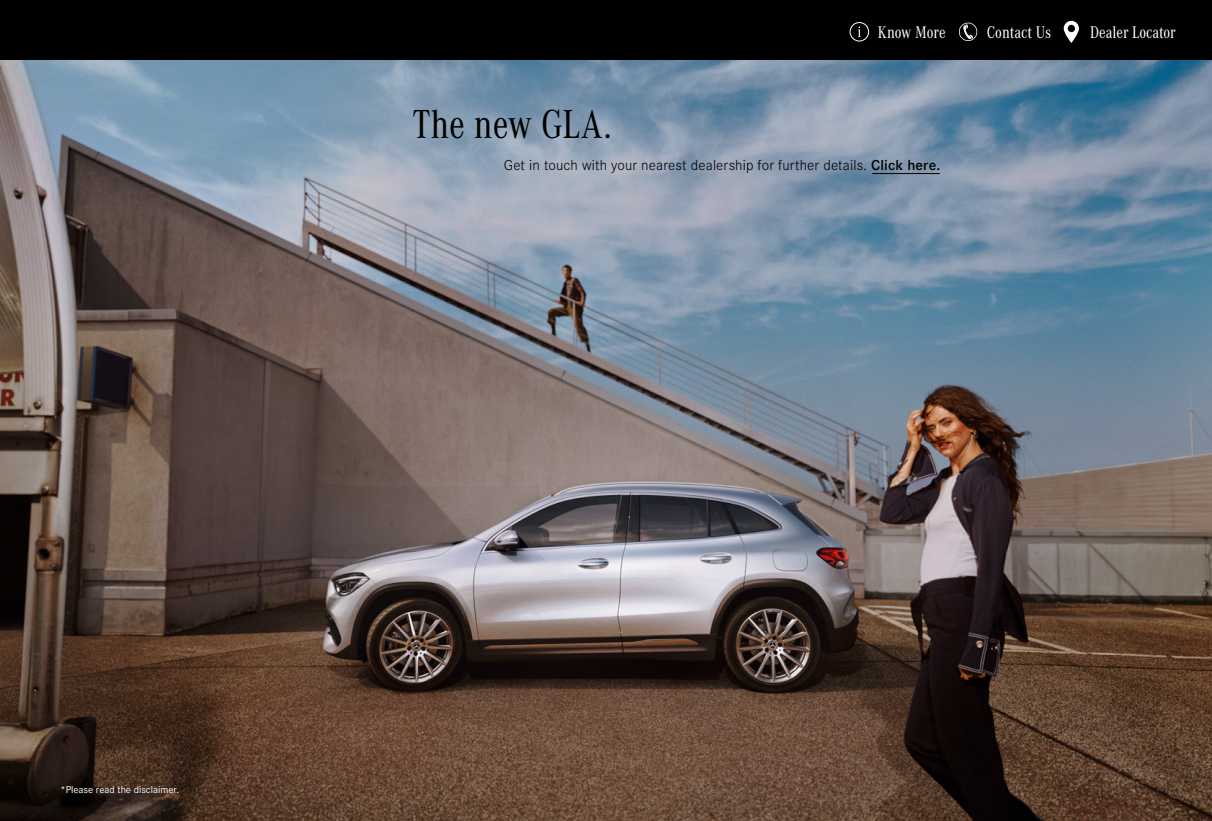
<style>
.page{position:relative;width:1212px;height:821px;background:#fff}
.page>*{position:absolute;margin:0;border:0;box-sizing:border-box;transform-origin:0 0}
.t1{font:42px "Corporate A Con";color:#000}
.t2{font:17.55px "Corporate A Con";color:#fff}
.t3{font:300 15px "Corporate S";letter-spacing:.01em;color:#000}
.t4{font:10.5px "Corporate S";color:#fff}
.s1{font-weight:600}
</style>
<div class="page">
<div style="left:0;top:0;width:1212px;height:61px;background:#000"></div>
<svg style="left:1064px;top:21px;width:15px;height:22px"></svg>
<svg style="left:959px;top:22px;width:18px;height:19px"></svg>
<div style="left:850px;top:22px;width:19px;height:19px;border:1px solid #fff;border-radius:50%"></div>
<svg style="left:849px;top:22px;width:12px;height:20px"></svg>
<img style="left:0;top:61px;width:1212px;height:760px">
<hr style="left:872px;top:173px;width:68px;height:1px;background:#000">
<p class="t2" style="left:878px;top:23px;width:69px">Know More</p>
<p class="t2" style="left:978px;top:23px;width:66px">Contact Us</p>
<p class="t2" style="left:987px;top:23px;width:66px">Contact Us</p>
<p class="t2" style="left:1090px;top:23px;width:87px">Dealer Locator</p>
<p class="t2" style="left:869px;top:23px;width:61px">Test Drive</p>
<h1 class="t1" style="left:412px;top:102px;width:201px">The new GLA.</h1>
<p class="t3" style="left:504px;top:157px;width:438px">Get in touch with your nearest dealership for further details. <span class="s1">Click here.</span></p>
<p class="t4" style="left:60px;top:783px;width:120px">*Please read the disclaimer.</p>
</div>
